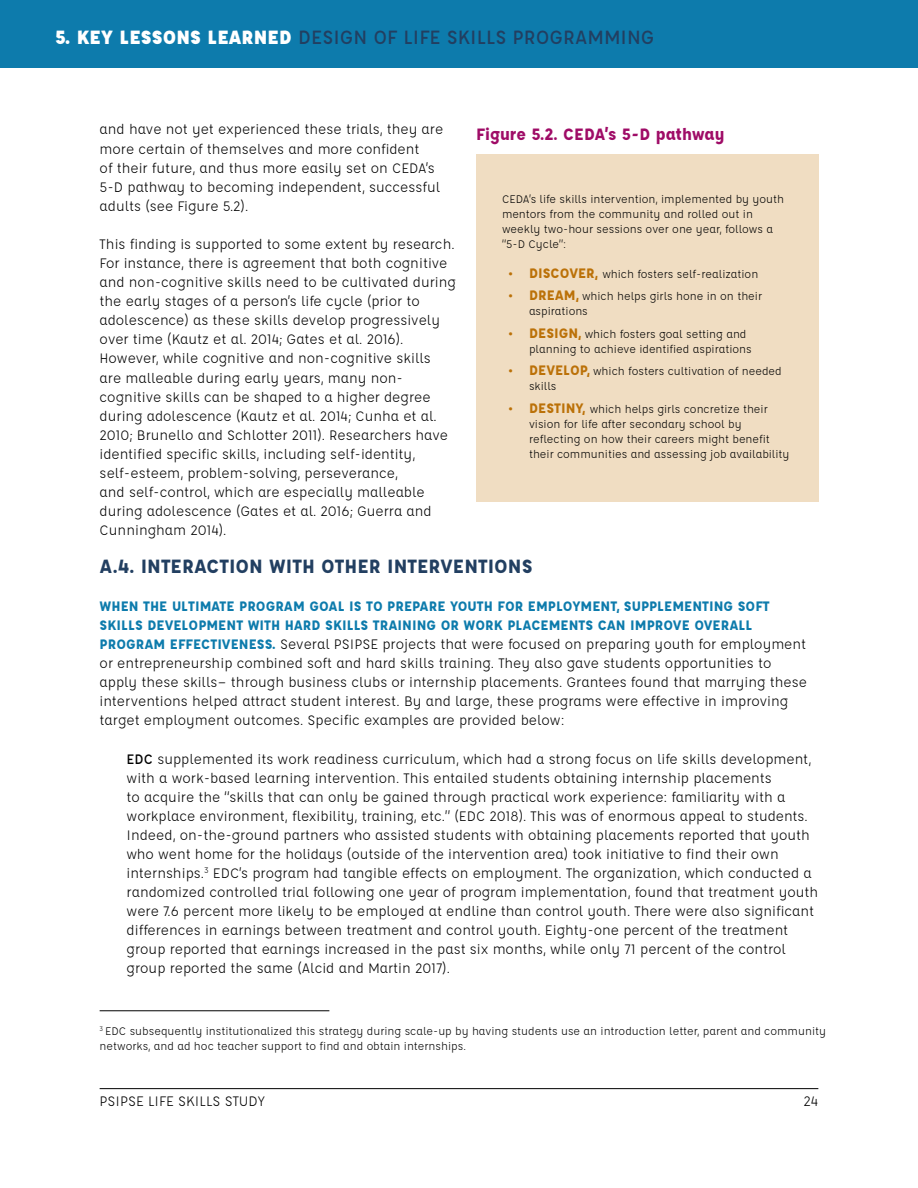
<style>
.page{position:relative;width:918px;height:1188px;background:#fff}
.page>*{position:absolute;margin:0;border:0;box-sizing:border-box;transform-origin:0 0}
.t1{font:500 21px "Affogato";color:#223f61}
.t2{font:700 21px "Affogato";color:#223f61}
.t3{font:700 18px "Affogato";color:#9f0c67}
.t4{font:15px/19px "Affogato";color:#000}
.t5{font:12px/15px "Affogato";color:#000}
.s1{font-weight:900;color:#fff}
.s2{font-weight:700;color:#0d7bac}
.s3{font-weight:500}
.s4{font-weight:700;font-size:15px;color:#bb7108}
</style>
<div class="page">
<div style="left:0;top:0;width:918px;height:68px;background:#0d7bac"></div>
<hr style="left:100px;top:1088px;width:718px;height:1px;background:#000">
<div style="left:476px;top:154px;width:342px;height:348px;background:#f0ddc2"></div>
<hr style="left:100px;top:1010px;width:229px;height:1px;background:#000">
<h1 class="t1" style="left:55px;top:24px;width:601px"><span class="s1">5. KEY LESSONS LEARNED</span> DESIGN OF LIFE SKILLS PROGRAMMING</h1>
<p class="t4" style="left:100px;top:120px;width:345px">and have not yet experienced these trials, they are more certain of themselves and more confident<br>of their future, and thus more easily set on CEDA’s 5-D pathway to becoming independent, successful adults (see Figure 5.2).</p>
<p class="t4" style="left:100px;top:235px;width:358px">This finding is supported to some extent by research.<br>For instance, there is agreement that both cognitive and non-cognitive skills need to be cultivated during the early stages of a person’s life cycle (prior to adolescence) as these skills develop progressively over time (Kautz et al. 2014; Gates et al. 2016).<br>However, while cognitive and non-cognitive skills are malleable during early years, many non&shy;cognitive skills can be shaped to a higher degree during adolescence (Kautz et al. 2014; Cunha et al.<br>2010; Brunello and Schlotter 2011). Researchers have identified specific skills, including self-identity, self-esteem, problem-solving, perseverance,<br>and self-control, which are especially malleable during adolescence (Gates et al. 2016; Guerra and Cunningham 2014).</p>
<h1 class="t2" style="left:100px;top:553px;width:435px">A.4. INTERACTION WITH OTHER INTERVENTIONS</h1>
<p class="t4" style="left:100px;top:597px;width:709px"><span class="s2">WHEN THE ULTIMATE PROGRAM GOAL IS TO PREPARE YOUTH FOR EMPLOYMENT, SUPPLEMENTING SOFT SKILLS DEVELOPMENT WITH HARD SKILLS TRAINING OR WORK PLACEMENTS CAN IMPROVE OVERALL PROGRAM EFFECTIVENESS.</span> Several PSIPSE projects that were focused on preparing youth for employment or entrepreneurship combined soft and hard skills training. They also gave students opportunities to apply these skills— through business clubs or internship placements. Grantees found that marrying these interventions helped attract student interest. By and large, these programs were effective in improving target employment outcomes. Specific examples are provided below:</p>
<p class="t4" style="left:127px;top:749px;width:693px"><span class="s3">EDC</span> supplemented its work readiness curriculum, which had a strong focus on life skills development, with a work-based learning intervention. This entailed students obtaining internship placements<br>to acquire the “skills that can only be gained through practical work experience: familiarity with a workplace environment, flexibility, training, etc.” (EDC 2018). This was of enormous appeal to students.<br>Indeed, on-the-ground partners who assisted students with obtaining placements reported that youth who went home for the holidays (outside of the intervention area) took initiative to find their own internships.<sup>3</sup> EDC’s program had tangible effects on employment. The organization, which conducted a randomized controlled trial following one year of program implementation, found that treatment youth were 7.6 percent more likely to be employed at endline than control youth. There were also significant differences in earnings between treatment and control youth. Eighty-one percent of the treatment group reported that earnings increased in the past six months, while only 71 percent of the control group reported the same (Alcid and Martin 2017).</p>
<p class="t3" style="left:476px;top:123px;width:250px">Figure 5.2. CEDA’s 5-D pathway</p>
<p class="t5" style="left:502px;top:191px;width:284px">CEDA’s life skills intervention, implemented by youth mentors from the community and rolled out in weekly two-hour sessions over one year, follows a “5-D Cycle”:</p>
<p class="t5" style="left:509px;top:266px;width:251px"><span class="s4">• DISCOVER,</span> which fosters self-realization</p>
<p class="t5" style="left:529px;top:289px;width:235px;text-indent:-20px"><span class="s4">• DREAM,</span> which helps girls hone in on their aspirations</p>
<p class="t5" style="left:529px;top:326px;width:224px;text-indent:-20px"><span class="s4">• DESIGN,</span> which fosters goal setting and planning to achieve identified aspirations</p>
<p class="t5" style="left:529px;top:364px;width:254px;text-indent:-20px"><span class="s4">• DEVELOP,</span> which fosters cultivation of needed skills</p>
<p class="t5" style="left:529px;top:401px;width:262px;text-indent:-20px"><span class="s4">• DESTINY,</span> which helps girls concretize their vision for life after secondary school by reflecting on how their careers might benefit their communities and assessing job availability</p>
<p class="t5" style="left:100px;top:1023px;width:728px"><sup>3</sup> EDC subsequently institutionalized this strategy during scale-up by having students use an introduction letter, parent and community networks, and ad hoc teacher support to find and obtain internships.</p>
<p class="t4" style="left:100px;top:1092px;width:167px">PSIPSE LIFE SKILLS STUDY</p>
<p class="t4" style="left:804px;top:1092px;width:16px">24</p>
</div>
